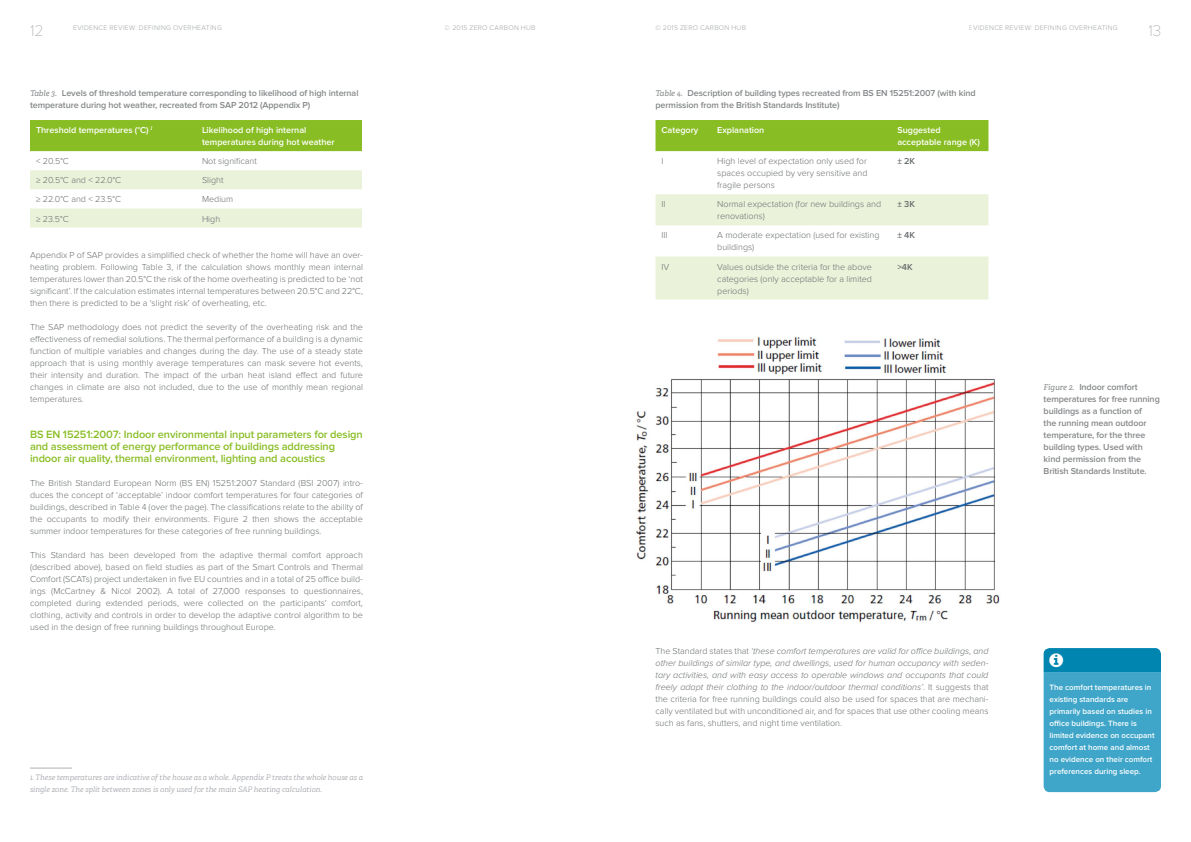
<style>
.page{position:relative;width:1191px;height:842px;background:#fff}
.page>*{position:absolute;margin:0;border:0;box-sizing:border-box;transform-origin:0 0}
.t1{font:100 16px "Proxima Nova T";color:#a0a3a5}
.t2{font:600 11px/12px "Proxima Nova";letter-spacing:-.01em;color:#89bd24}
.t3{font:300 9px/12px "Proxima Nova";color:#696d6f;text-align:justify}
.t4{font:italic 300 9px/12px "Proxima Nova";color:#696d6f;text-align:justify}
.t5{font:600 9px/12px "Proxima Nova";letter-spacing:-.01em;color:#848789}
.t6{font:600 9px/12px "Proxima Nova";color:#fff}
.t7{font:600 9px "Proxima Nova";color:#696d6f}
.t8{font:600 8px/12px "Proxima Nova";color:#fff}
.t9{font:italic 300 7.5px/12px "Adelle";color:#9c9fa4}
.t10{font:300 7px "Proxima Nova";letter-spacing:.04em;color:#a0a3a5}
.s1{font-family:"Adelle";font-weight:400;font-style:italic;font-size:8px}
.s2{font-style:normal}
</style>
<div class="page">
<div style="left:655px;top:120px;width:333px;height:31px;background:#89bd24"></div>
<svg style="left:655px;top:194px;width:333px;height:106px"></svg>
<div style="left:30px;top:120px;width:332px;height:31px;background:#89bd24"></div>
<svg style="left:30px;top:170px;width:332px;height:58px"></svg>
<hr style="left:30px;top:768px;width:42px;height:1px;background:#afb1b3">
<img style="left:635px;top:337px;width:365px;height:286px">
<svg style="left:1043px;top:648px;width:118px;height:144px;background:#37a1c5"></svg>
<p class="t10" style="left:73px;top:23px;width:150px">EVIDENCE REVIEW: DEFINING OVERHEATING</p>
<p class="t10" style="left:445px;top:23px;width:92px">© 2015 ZERO CARBON HUB</p>
<p class="t10" style="left:655px;top:23px;width:92px">© 2015 ZERO CARBON HUB</p>
<p class="t10" style="left:969px;top:23px;width:150px">EVIDENCE REVIEW: DEFINING OVERHEATING</p>
<h1 class="t1" style="left:30px;top:22px;width:15px">12</h1>
<h1 class="t1" style="left:1148px;top:22px;width:14px">13</h1>
<p class="t5" style="left:30px;top:87px;width:330px"><span class="s1">Table 3.</span> Levels of threshold temperature corresponding to likelihood of high internal temperature during hot weather, recreated from SAP 2012 (Appendix P)<sup>1</sup></p>
<p class="t6" style="left:36px;top:124px;width:118px">Threshold temperatures (°C) <sup>1</sup></p>
<p class="t6" style="left:202px;top:124px;width:134px">Likelihood of high internal temperatures during hot weather</p>
<p class="t3" style="left:36px;top:155px;width:34px">&lt; 20.5°C</p>
<p class="t3" style="left:202px;top:155px;width:56px">Not significant</p>
<p class="t3" style="left:36px;top:174px;width:87px">≥ 20.5°C and &lt; 22.0°C</p>
<p class="t3" style="left:202px;top:174px;width:23px">Slight</p>
<p class="t3" style="left:36px;top:194px;width:87px">≥ 22.0°C and &lt; 23.5°C</p>
<p class="t3" style="left:202px;top:194px;width:33px">Medium</p>
<p class="t3" style="left:36px;top:213px;width:34px">≥ 23.5°C</p>
<p class="t3" style="left:202px;top:213px;width:20px">High</p>
<p class="t3" style="left:30px;top:249px;width:334px">Appendix P of SAP provides a simplified check of whether the home will have an over&shy;heating problem. Following Table 3, if the calculation shows monthly mean internal temperatures lower than 20.5°C the risk of the home overheating is predicted to be ‘not significant’. If the calculation estimates internal temperatures between 20.5°C and 22°C, then there is predicted to be a ‘slight risk’ of overheating, etc.</p>
<p class="t3" style="left:30px;top:321px;width:334px">The SAP methodology does not predict the severity of the overheating risk and the effectiveness of remedial solutions. The thermal performance of a building is a dynamic function of multiple variables and changes during the day. The use of a steady state approach that is using monthly average temperatures can mask severe hot events, their intensity and duration. The impact of the urban heat island effect and future changes in climate are also not included, due to the use of monthly mean regional temperatures.</p>
<p class="t2" style="left:30px;top:428px;width:334px">BS EN 15251:2007: Indoor environmental input parameters for design and assessment of energy performance of buildings addressing indoor air quality, thermal environment, lighting and acoustics</p>
<p class="t3" style="left:30px;top:477px;width:334px">The British Standard European Norm (BS EN) 15251:2007 Standard (BSI 2007) intro&shy;duces the concept of ‘acceptable’ indoor comfort temperatures for four categories of buildings, described in Table 4 (over the page). The classifications relate to the ability of the occupants to modify their environments. Figure 2 then shows the acceptable summer indoor temperatures for these categories of free running buildings.</p>
<p class="t3" style="left:30px;top:549px;width:334px">This Standard has been developed from the adaptive thermal comfort approach (described above), based on field studies as part of the Smart Controls and Thermal Comfort (SCATs) project undertaken in five EU countries and in a total of 25 office build&shy;ings (McCartney &amp; Nicol 2002). A total of 27,000 responses to questionnaires, completed during extended periods, were collected on the participants’ comfort, clothing, activity and controls in order to develop the adaptive control algorithm to be used in the design of free running buildings throughout Europe.</p>
<p class="t9" style="left:30px;top:771px;width:334px">1. These temperatures are indicative of the house as a whole. Appendix P treats the whole house as a single zone. The split between zones is only used for the main SAP heating calculation.</p>
<p class="t5" style="left:655px;top:87px;width:322px"><span class="s1">Table 4.</span> Description of building types recreated from BS EN 15251:2007 (with kind permission from the British Standards Institute)</p>
<p class="t6" style="left:661px;top:124px;width:38px">Category</p>
<p class="t6" style="left:717px;top:124px;width:49px">Explanation</p>
<p class="t6" style="left:897px;top:124px;width:84px">Suggested acceptable range (K)</p>
<p class="t3" style="left:661px;top:155px;width:4px">I</p>
<p class="t3" style="left:717px;top:155px;width:152px">High level of expectation only used for spaces occupied by very sensitive and fragile persons</p>
<p class="t7" style="left:897px;top:156px;width:19px">± 2K</p>
<p class="t3" style="left:661px;top:198px;width:6px">II</p>
<p class="t3" style="left:717px;top:198px;width:165px">Normal expectation (for new buildings and renovations)</p>
<p class="t7" style="left:897px;top:199px;width:19px">± 3K</p>
<p class="t3" style="left:661px;top:230px;width:8px">III</p>
<p class="t3" style="left:717px;top:230px;width:164px">A moderate expectation (used for existing buildings)</p>
<p class="t7" style="left:897px;top:230px;width:19px">± 4K</p>
<p class="t3" style="left:661px;top:261px;width:9px">IV</p>
<p class="t3" style="left:717px;top:261px;width:156px">Values outside the criteria for the above categories (only acceptable for a limited periods)</p>
<p class="t7" style="left:897px;top:261px;width:17px">&gt;4K</p>
<p class="t5" style="left:1043px;top:381px;width:118px"><span class="s1">Figure 2.</span> Indoor comfort temperatures for free running buildings as a function of<br>the running mean outdoor temperature, for the three building types. Used with kind permission from the<br>British Standards Institute.</p>
<p class="t4" style="left:655px;top:645px;width:334px"><span class="s2">The Standard states that</span> ‘these comfort temperatures are valid for office buildings, and other buildings of similar type, and dwellings, used for human occupancy with seden&shy;tary activities, and with easy access to operable windows and occupants that could freely adapt their clothing to the indoor/outdoor thermal conditions’<span class="s2">. It suggests that the criteria for free running buildings could also be used for spaces that are mechani&shy;cally ventilated but with unconditioned air, and for spaces that use other cooling means such as fans, shutters, and night time ventilation.</span></p>
<p class="t8" style="left:1049px;top:681px;width:106px">The comfort temperatures in existing standards are primarily based on studies in office buildings. There is limited evidence on occupant comfort at home and almost no evidence on their comfort preferences during sleep.</p>
</div>
